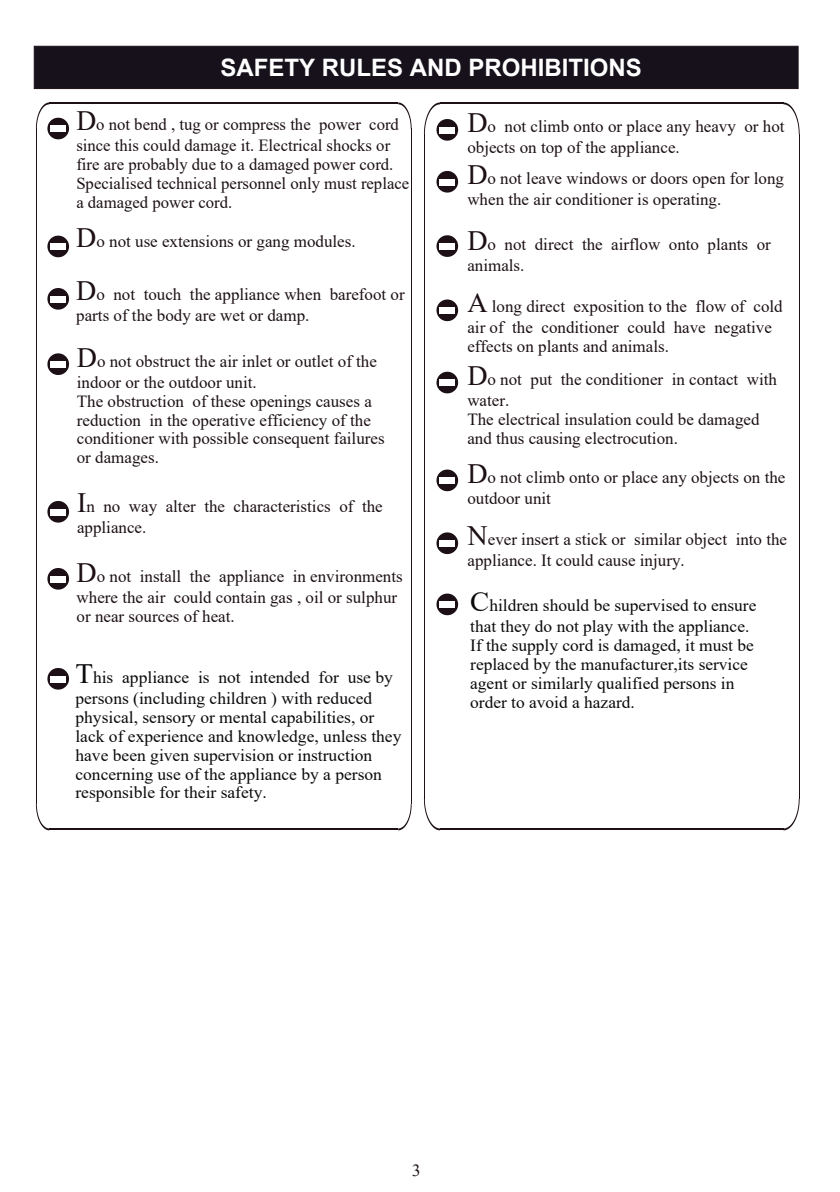
<style>
.page{position:relative;width:840px;height:1192px;background:#fff}
.page>*{position:absolute;margin:0;border:0;box-sizing:border-box;transform-origin:0 0}
.t1{font:700 24px "Arial";color:#fff}
.t2{font:17px/21.2px "Times New Roman";color:#1c1016}
.t3{font:17px/18.8px "Times New Roman";color:#0b090c}
.s1{font-size:28px}
</style>
<div class="page">
<div style="left:34px;top:46px;width:764px;height:43px;background:#16111b;border:1px solid #1c1016"></div>
<hr style="left:49px;top:102px;width:349px;height:2px;background:#1c1016">
<svg style="left:398px;top:102px;width:14px;height:27px"></svg>
<hr style="left:411px;top:129px;width:1px;height:675px;background:#1c1016">
<svg style="left:398px;top:804px;width:14px;height:26px"></svg>
<hr style="left:49px;top:828px;width:349px;height:2px;background:#1c1016">
<svg style="left:36px;top:804px;width:13px;height:26px"></svg>
<hr style="left:36px;top:129px;width:1px;height:675px;background:#1c1016">
<svg style="left:36px;top:102px;width:33px;height:37px"></svg>
<svg style="left:47px;top:236px;width:22px;height:21px"></svg>
<div style="left:50px;top:244px;width:16px;height:6px;background:#fff"></div>
<svg style="left:47px;top:353px;width:22px;height:22px"></svg>
<div style="left:50px;top:361px;width:16px;height:7px;background:#fff"></div>
<svg style="left:47px;top:288px;width:22px;height:22px"></svg>
<div style="left:50px;top:296px;width:16px;height:6px;background:#fff"></div>
<svg style="left:47px;top:501px;width:22px;height:22px"></svg>
<div style="left:50px;top:509px;width:16px;height:6px;background:#fff"></div>
<svg style="left:47px;top:568px;width:22px;height:22px"></svg>
<div style="left:50px;top:576px;width:16px;height:6px;background:#fff"></div>
<svg style="left:436px;top:171px;width:22px;height:22px"></svg>
<div style="left:439px;top:179px;width:16px;height:6px;background:#fff"></div>
<svg style="left:436px;top:235px;width:22px;height:22px"></svg>
<div style="left:439px;top:243px;width:16px;height:7px;background:#fff"></div>
<svg style="left:436px;top:299px;width:22px;height:22px"></svg>
<div style="left:439px;top:308px;width:16px;height:6px;background:#fff"></div>
<svg style="left:436px;top:372px;width:22px;height:21px"></svg>
<div style="left:439px;top:380px;width:16px;height:6px;background:#fff"></div>
<svg style="left:436px;top:470px;width:22px;height:21px"></svg>
<div style="left:439px;top:478px;width:16px;height:6px;background:#fff"></div>
<svg style="left:436px;top:532px;width:22px;height:22px"></svg>
<div style="left:439px;top:541px;width:16px;height:6px;background:#fff"></div>
<hr style="left:440px;top:102px;width:343px;height:2px;background:#1c1016">
<svg style="left:783px;top:102px;width:17px;height:32px"></svg>
<hr style="left:799px;top:134px;width:1px;height:665px;background:#1c1016">
<svg style="left:783px;top:799px;width:17px;height:31px"></svg>
<hr style="left:440px;top:828px;width:343px;height:2px;background:#1c1016">
<svg style="left:424px;top:799px;width:16px;height:31px"></svg>
<hr style="left:424px;top:134px;width:1px;height:665px;background:#1c1016">
<svg style="left:424px;top:102px;width:34px;height:39px"></svg>
<svg style="left:47px;top:668px;width:22px;height:22px"></svg>
<div style="left:50px;top:676px;width:16px;height:6px;background:#fff"></div>
<svg style="left:436px;top:594px;width:22px;height:21px"></svg>
<div style="left:439px;top:602px;width:16px;height:6px;background:#fff"></div>
<h1 class="t1" style="left:221px;top:51px;width:423px">SAFETY RULES AND PROHIBITIONS</h1>
<p class="t2" style="left:76px;top:113px;width:324px"><span class="s1">D</span>o not bend , tug or compress the power cord since this could damage it. Electrical shocks or</p>
<p class="t2" style="left:76px;top:154px;width:334px;line-height:18.8px">fire are probably due to a damaged power cord.<br>Specialised technical personnel only must replace a damaged power cord.</p>
<p class="t2" style="left:76px;top:230px;width:281px"><span class="s1">D</span>o not use extensions or gang modules.</p>
<p class="t2" style="left:76px;top:283px;width:330px"><span class="s1">D</span>o not touch the appliance when barefoot or parts of the body are wet or damp.</p>
<p class="t2" style="left:77px;top:350px;width:302px"><span class="s1">D</span>o not obstruct the air inlet or outlet of the indoor or the outdoor unit.</p>
<p class="t2" style="left:77px;top:391px;width:309px;line-height:18.8px">The obstruction of these openings causes a reduction in the operative efficiency of the conditioner with possible consequent failures or damages.</p>
<p class="t2" style="left:77px;top:495px;width:307px"><span class="s1">I</span>n no way alter the characteristics of the appliance.</p>
<p class="t2" style="left:77px;top:565px;width:328px"><span class="s1">D</span>o not install the appliance in environments where the air could contain gas , oil or sulphur</p>
<p class="t2" style="left:77px;top:605px;width:160px">or near sources of heat.</p>
<p class="t3" style="left:75px;top:666px;width:319px;line-height:21.2px"><span class="s1">T</span>his appliance is not intended for use by persons (including children ) with reduced</p>
<p class="t3" style="left:75px;top:707px;width:328px">physical, sensory or mental capabilities, or lack of experience and knowledge, unless they have been given supervision or instruction concerning use of the appliance by a person responsible for their safety.</p>
<p class="t2" style="left:467px;top:115px;width:319px"><span class="s1">D</span>o not climb onto or place any heavy or hot objects on top of the appliance.</p>
<p class="t2" style="left:467px;top:167px;width:318px"><span class="s1">D</span>o not leave windows or doors open for long when the air conditioner is operating.</p>
<p class="t2" style="left:467px;top:233px;width:305px"><span class="s1">D</span>o not direct the airflow onto plants or animals.</p>
<p class="t2" style="left:467px;top:295px;width:317px"><span class="s1">A</span> long direct exposition to the flow of cold air of the conditioner could have negative</p>
<p class="t2" style="left:467px;top:329px;width:311px;line-height:33.4px">effects on plants and animals.<br><span class="s1">D</span>o not put the conditioner in contact with</p>
<p class="t2" style="left:467px;top:391px;width:294px;line-height:18.8px">water.<br>The electrical insulation could be damaged and thus causing electrocution.</p>
<p class="t2" style="left:467px;top:466px;width:320px"><span class="s1">D</span>o not climb onto or place any objects on the outdoor unit</p>
<p class="t2" style="left:468px;top:528px;width:321px"><span class="s1">N</span>ever insert a stick or similar object into the appliance. It could cause injury.</p>
<p class="t3" style="left:470px;top:594px;width:288px;line-height:21.2px"><span class="s1">C</span>hildren should be supervised to ensure that they do not play with the appliance.</p>
<p class="t3" style="left:470px;top:636px;width:285px">If the supply cord is damaged, it must be replaced by the manufacturer,its service agent or similarly qualified persons in order to avoid a hazard.</p>
<p class="t2" style="left:412px;top:1159px;width:10px">3</p>
</div>
